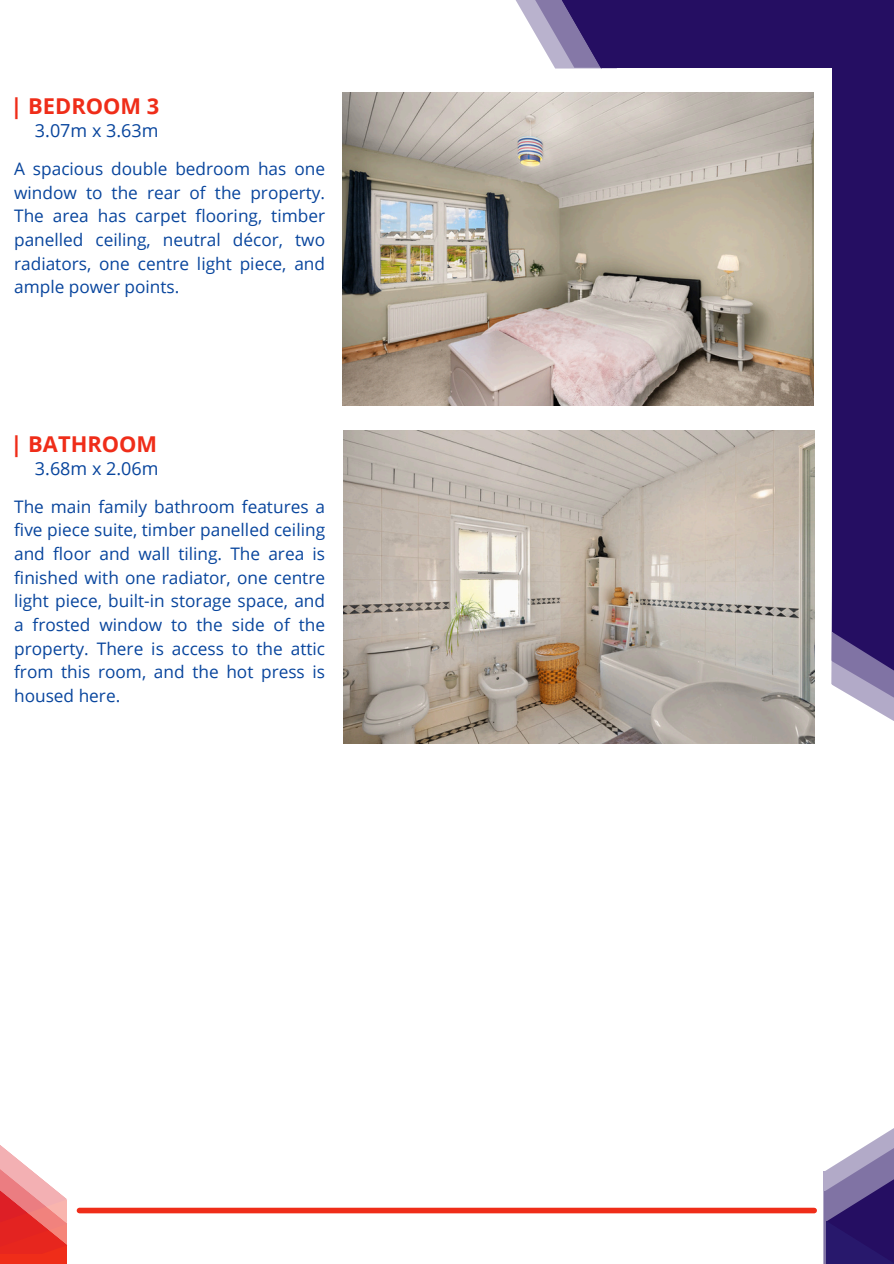
<style>
.page{position:relative;width:894px;height:1264px;background:#fff}
.page>*{position:absolute;margin:0;border:0;box-sizing:border-box;transform-origin:0 0}
.t1{font:700 21.9px "Open Sans";color:#ef2d19}
.t2{font:18px "Open Sans";color:#08459d}
.t3{font:17.25px/23.7px "Open Sans";color:#08459d;text-align:justify}
</style>
<div class="page">
<svg style="left:515px;top:0;width:13px;height:21px"></svg>
<svg style="left:528px;top:0;width:27px;height:68px;fill:#b9b2cd"></svg>
<div style="left:602px;top:0;width:291px;height:68px;background:#250e62"></div>
<svg style="left:831px;top:585px;width:62px;height:136px"></svg>
<div style="left:832px;top:0;width:61px;height:631px;background:#250e62"></div>
<svg style="left:832px;top:631px;width:61px;height:60px"></svg>
<svg style="left:555px;top:0;width:62px;height:69px"></svg>
<svg style="left:823px;top:1129px;width:70px;height:134px"></svg>
<svg style="left:0;top:1145px;width:67px;height:118px"></svg>
<div style="left:79px;top:1207px;width:735px;height:6px;background:#ef2d19"></div>
<img style="left:342px;top:93px;width:471px;height:312px">
<img style="left:343px;top:430px;width:471px;height:313px">
<p class="t1" style="left:11px;top:91px;width:150px">| BEDROOM 3</p>
<h1 class="t2" style="left:35px;top:118px;width:125px">3.07m x 3.63m</h1>
<p class="t3" style="left:14px;top:156px;width:312px">A spacious double bedroom has one window to the rear of the property.<br>The area has carpet flooring, timber panelled ceiling, neutral décor, two radiators, one centre light piece, and ample power points.</p>
<p class="t1" style="left:11px;top:428px;width:148px">| BATHROOM</p>
<p class="t2" style="left:35px;top:455px;width:125px">3.68m x 2.06m</p>
<p class="t3" style="left:14px;top:494px;width:312px">The main family bathroom features a five piece suite, timber panelled ceiling and floor and wall tiling. The area is finished with one radiator, one centre light piece, built-in storage space, and a frosted window to the side of the property. There is access to the attic from this room, and the hot press is housed here.</p>
</div>
